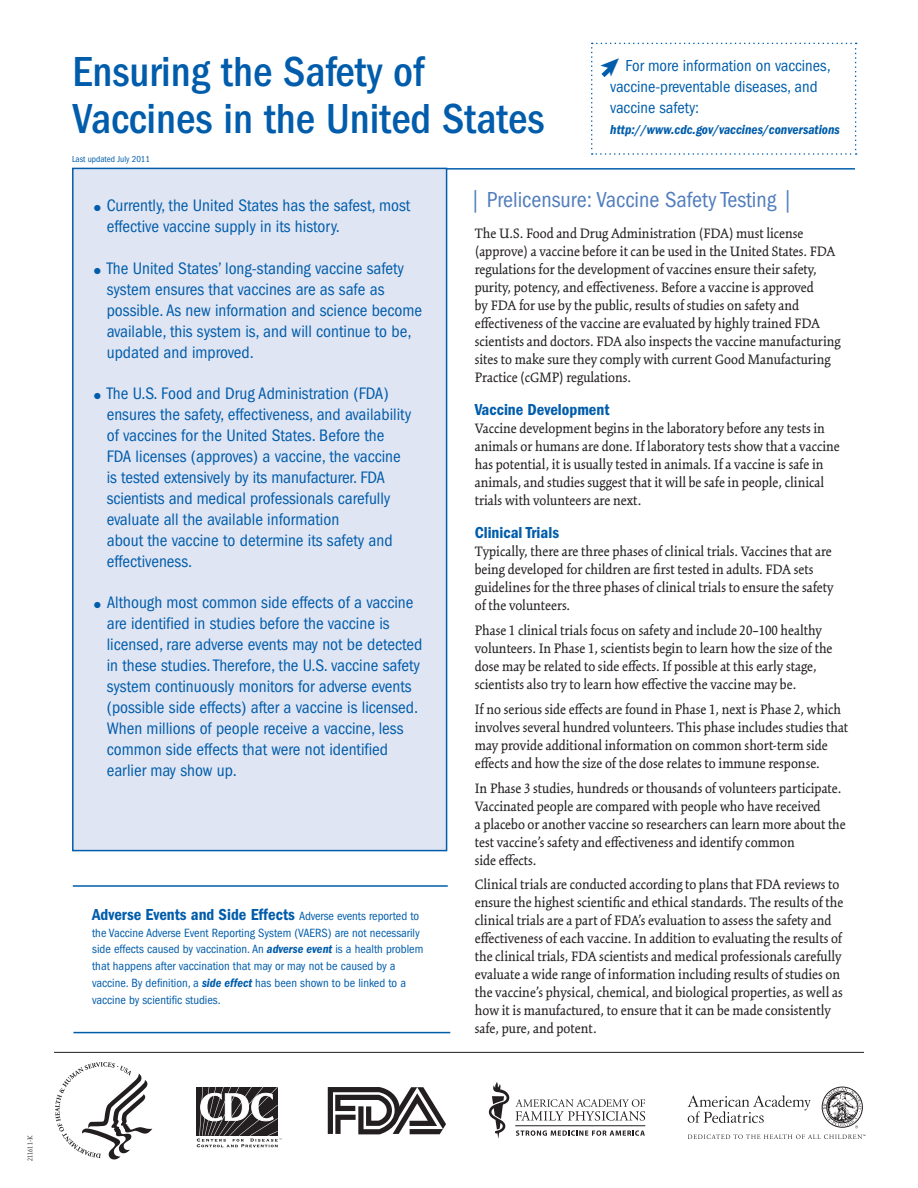
<style>
.page{position:relative;width:918px;height:1188px;background:#fff}
.page>*{position:absolute;margin:0;border:0;box-sizing:border-box;transform-origin:0 0}
.TITLE_blue{font:500 condensed 43.5px/46.5px "ITC Franklin Gothic Std";color:#015dab}
.t1{font:condensed 22.5px "ITC Franklin Gothic Std";color:#517dbd}
.List{font:condensed 17.25px/21px "ITC Franklin Gothic Std";color:#015dab}
.Head2{font:16.5px "ITC Franklin Gothic Std Dm Cd";color:#015dab}
.Callout{font:condensed 16.5px/21px "ITC Franklin Gothic Std";color:#015dab}
.Body{font:15px/18px "Kinesis Std";color:#231f20}
.Callout-2{font:13.5px "ITC Franklin Gothic Std Dm Cd It";color:#015dab}
.Head2-2{font:condensed 12.3px/17px "ITC Franklin Gothic Std";color:#015dab}
.Notes{font:condensed 9px "ITC Franklin Gothic Std";color:#015dab}
.t2{font:300 7.5px "Kinesis Std";color:#231f20}
.s1{font-family:"Proxima Nova";font-weight:700;font-stretch:normal;font-size:10.5px}
.s2{font-family:"ITC Franklin Gothic Std";font-stretch:condensed;font-size:12.3px}
.s3{font-family:"ITC Franklin Gothic Std Dm Cd It";font-stretch:normal}
</style>
<div class="page">
<hr style="left:72px;top:168px;width:783px;height:2px;background:#015dab">
<div style="left:73px;top:168px;width:374px;height:683px;background:#e0e5f3"></div>
<div style="left:72px;top:168px;width:375px;height:683px;border:2px solid #015dab"></div>
<hr style="left:73px;top:1032px;width:377px;height:1px;background:#015dab">
<hr style="left:54px;top:1052px;width:810px;height:1px;background:#231f20">
<hr style="left:73px;top:885px;width:375px;height:2px;background:#015dab">
<svg style="left:489px;top:1082px;width:20px;height:57px"></svg>
<hr style="left:515px;top:1125px;width:130px;height:1px;background:#231f20">
<svg style="left:515px;top:1099px;width:130px;height:22px"></svg>
<svg style="left:516px;top:1130px;width:129px;height:6px"></svg>
<svg style="left:688px;top:1095px;width:123px;height:28px"></svg>
<svg style="left:688px;top:1134px;width:177px;height:5px"></svg>
<svg style="left:822px;top:1087px;width:41px;height:41px"></svg>
<svg style="left:55px;top:1062px;width:97px;height:98px"></svg>
<svg style="left:196px;top:1087px;width:1px;height:49px"></svg>
<svg style="left:197px;top:1087px;width:85px;height:60px"></svg>
<svg style="left:328px;top:1087px;width:118px;height:47px"></svg>
<svg style="left:591px;top:43px;width:266px;height:112px"></svg>
<p class="t2" style="left:26px;top:1161px;width:27px;rotate:-90deg">211611-K</p>
<p class="TITLE_blue" style="left:72px;top:49px;width:474px">Ensuring the Safety of<br>Vaccines in the United States</p>
<p class="Notes" style="left:72px;top:154px;width:80px">Last updated July 2011</p>
<p class="Callout" style="left:610px;top:55px;width:222px;text-indent:15px">For more information on vaccines, vaccine-preventable diseases, and vaccine safety:</p>
<p class="Callout-2" style="left:610px;top:122px;width:231px">http://www.cdc.gov/vaccines/conversations</p>
<p class="List" style="left:107px;top:195px;width:305px;text-indent:-13px"><span class="s1">●</span> Currently, the United States has the safest, most effective vaccine supply in its history.</p>
<p class="List" style="left:107px;top:257px;width:317px;text-indent:-13px"><span class="s1">●</span> The United States’ long-standing vaccine safety system ensures that vaccines are as safe as possible. As new information and science become available, this system is, and will continue to be, updated and improved.</p>
<p class="List" style="left:107px;top:383px;width:306px;text-indent:-13px"><span class="s1">●</span> The U.S. Food and Drug Administration (FDA) ensures the safety, effectiveness, and availability of vaccines for the United States. Before the FDA licenses (approves) a vaccine, the vaccine is tested extensively by its manufacturer. FDA scientists and medical professionals carefully evaluate all the available information<br>about the vaccine to determine its safety and effectiveness.</p>
<p class="List" style="left:107px;top:592px;width:317px;text-indent:-13px"><span class="s1">●</span> Although most common side effects of a vaccine are identified in studies before the vaccine is licensed, rare adverse events may not be detected in these studies. Therefore, the U.S. vaccine safety system continuously monitors for adverse events (possible side effects) after a vaccine is licensed.<br>When millions of people receive a vaccine, less common side effects that were not identified earlier may show up.</p>
<h2 class="Head2" style="left:92px;top:905px;width:329px">Adverse Events and Side Effects <span class="s2">Adverse events reported to</span></h2>
<h2 class="Head2-2" style="left:92px;top:924px;width:333px">the Vaccine Adverse Event Reporting System (VAERS) are not necessarily side effects caused by vaccination. An <span class="s3">adverse event</span> is a health problem that happens after vaccination that may or may not be caused by a vaccine. By definition, a <span class="s3">side effect</span> has been shown to be linked to a vaccine by scientific studies.</h2>
<h2 class="t1" style="left:470px;top:187px;width:325px">| Prelicensure: Vaccine Safety Testing |</h2>
<p class="Body" style="left:475px;top:225px;width:367px">The U.S. Food and Drug Administration (FDA) must license (approve) a vaccine before it can be used in the United States. FDA regulations for the development of vaccines ensure their safety, purity, potency, and effectiveness. Before a vaccine is approved<br>by FDA for use by the public, results of studies on safety and effectiveness of the vaccine are evaluated by highly trained FDA scientists and doctors. FDA also inspects the vaccine manufacturing sites to make sure they comply with current Good Manufacturing Practice (cGMP) regulations.</p>
<h3 class="Head2" style="left:475px;top:400px;width:136px">Vaccine Development</h3>
<p class="Body" style="left:475px;top:420px;width:367px">Vaccine development begins in the laboratory before any tests in animals or humans are done. If laboratory tests show that a vaccine has potential, it is usually tested in animals. If a vaccine is safe in animals, and studies suggest that it will be safe in people, clinical trials with volunteers are next.</p>
<h2 class="Head2" style="left:475px;top:523px;width:86px">Clinical Trials</h2>
<p class="Body" style="left:475px;top:543px;width:360px">Typically, there are three phases of clinical trials. Vaccines that are being developed for children are first tested in adults. FDA sets guidelines for the three phases of clinical trials to ensure the safety of the volunteers.</p>
<p class="Body" style="left:475px;top:621px;width:359px">Phase 1 clinical trials focus on safety and include 20–100 healthy volunteers. In Phase 1, scientists begin to learn how the size of the dose may be related to side effects. If possible at this early stage, scientists also try to learn how effective the vaccine may be.</p>
<p class="Body" style="left:475px;top:700px;width:375px">If no serious side effects are found in Phase 1, next is Phase 2, which involves several hundred volunteers. This phase includes studies that may provide additional information on common short-term side effects and how the size of the dose relates to immune response.</p>
<p class="Body" style="left:475px;top:779px;width:373px">In Phase 3 studies, hundreds or thousands of volunteers participate.<br>Vaccinated people are compared with people who have received<br>a placebo or another vaccine so researchers can learn more about the test vaccine’s safety and effectiveness and identify common<br>side effects.</p>
<p class="Body" style="left:475px;top:876px;width:370px">Clinical trials are conducted according to plans that FDA reviews to ensure the highest scientific and ethical standards. The results of the clinical trials are a part of FDA’s evaluation to assess the safety and effectiveness of each vaccine. In addition to evaluating the results of the clinical trials, FDA scientists and medical professionals carefully evaluate a wide range of information including results of studies on the vaccine’s physical, chemical, and biological properties, as well as how it is manufactured, to ensure that it can be made consistently safe, pure, and potent.</p>
</div>
